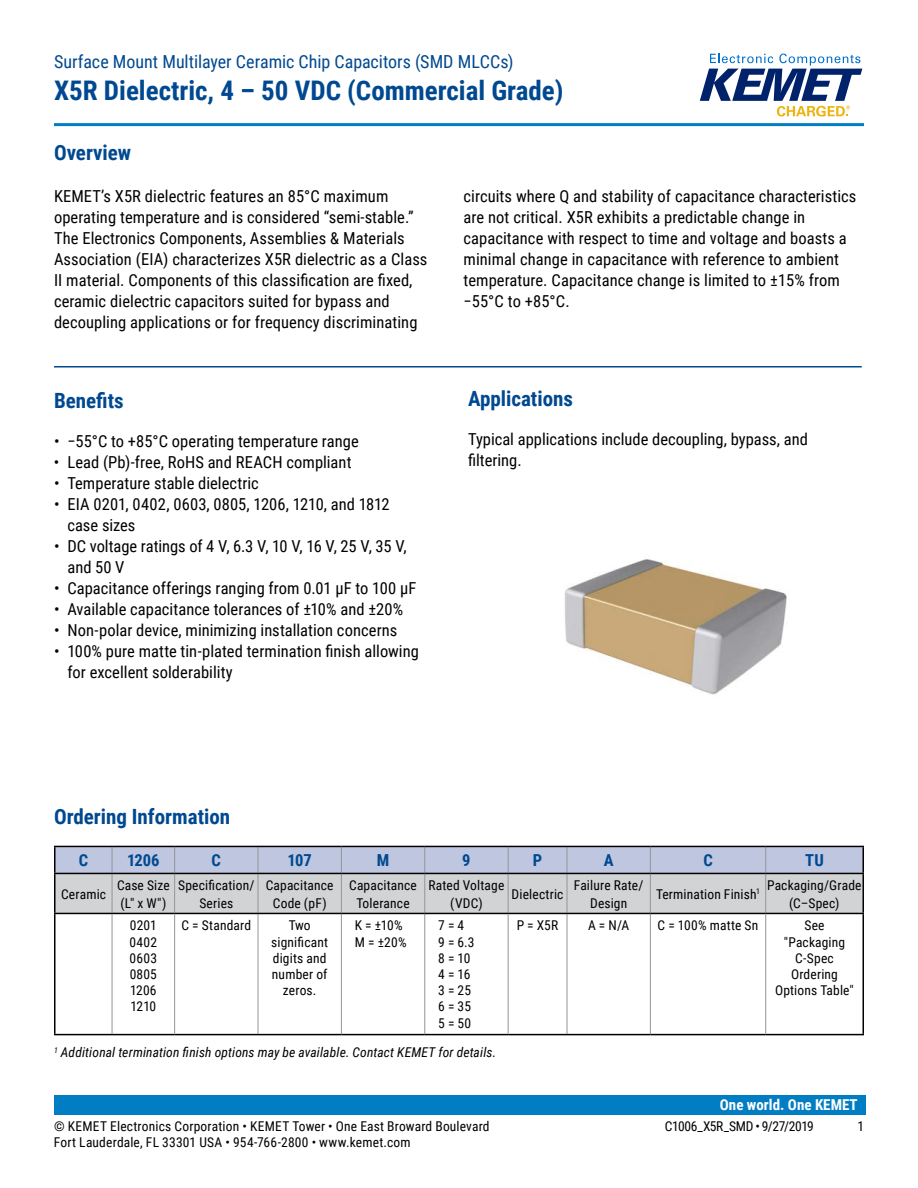
<style>
.page{position:relative;width:918px;height:1188px;background:#fff}
.page>*{position:absolute;margin:0;border:0;box-sizing:border-box;transform-origin:0 0}
.t1{font:700 27px "Roboto Condensed";color:#004990}
.t2{font:700 21px "Roboto Condensed";color:#004990}
.t3{font:18px "Roboto Condensed";color:#004990}
.t4{font:16.5px/21px "Roboto Condensed";letter-spacing:.005em;color:#000}
.t5{font:700 16.5px "Roboto Condensed";letter-spacing:-.005em;color:#004990}
.t6{font:700 15px "Roboto Condensed";color:#fff}
.t7{font:13.5px/16.2px "Roboto Condensed";letter-spacing:.015em;color:#000;text-align:center}
.t8{font:italic 13.5px "Roboto Condensed";letter-spacing:.01em;color:#000}
.t9{font:13.5px "Roboto Condensed";letter-spacing:-.025em;color:#000}
</style>
<div class="page">
<svg style="left:700px;top:54px;width:162px;height:63px"></svg>
<hr style="left:54px;top:123px;width:810px;height:3px;background:#007dc3">
<div style="left:54px;top:1095px;width:811px;height:20px;background:#007dc3"></div>
<hr style="left:54px;top:366px;width:808px;height:2px;background:#004990">
<svg style="left:56px;top:847px;width:806px;height:66px;background:#c6cad5"></svg>
<hr style="left:112px;top:874px;width:1px;height:39px;background:#939598">
<hr style="left:174px;top:874px;width:1px;height:39px;background:#939598">
<hr style="left:258px;top:874px;width:1px;height:39px;background:#939598">
<hr style="left:341px;top:874px;width:1px;height:39px;background:#939598">
<hr style="left:424px;top:874px;width:1px;height:39px;background:#939598">
<hr style="left:508px;top:874px;width:1px;height:39px;background:#939598">
<hr style="left:567px;top:874px;width:1px;height:39px;background:#939598">
<hr style="left:650px;top:874px;width:1px;height:39px;background:#939598">
<hr style="left:765px;top:874px;width:1px;height:39px;background:#939598">
<hr style="left:258px;top:914px;width:1px;height:120px;background:#939598">
<hr style="left:341px;top:914px;width:1px;height:120px;background:#939598">
<hr style="left:424px;top:914px;width:1px;height:120px;background:#939598">
<hr style="left:567px;top:914px;width:1px;height:120px;background:#939598">
<hr style="left:650px;top:914px;width:1px;height:120px;background:#939598">
<hr style="left:54px;top:874px;width:2px;height:39px;background:#000">
<hr style="left:862px;top:874px;width:2px;height:39px;background:#000">
<hr style="left:54px;top:846px;width:58px;height:1px;background:#000">
<hr style="left:54px;top:847px;width:2px;height:26px;background:#000">
<hr style="left:112px;top:846px;width:63px;height:1px;background:#000">
<hr style="left:175px;top:846px;width:83px;height:1px;background:#000">
<hr style="left:258px;top:846px;width:83px;height:1px;background:#000">
<hr style="left:341px;top:846px;width:84px;height:1px;background:#000">
<hr style="left:425px;top:846px;width:83px;height:1px;background:#000">
<hr style="left:508px;top:846px;width:59px;height:1px;background:#000">
<hr style="left:567px;top:846px;width:83px;height:1px;background:#000">
<hr style="left:650px;top:846px;width:116px;height:1px;background:#000">
<hr style="left:766px;top:846px;width:98px;height:1px;background:#000">
<hr style="left:862px;top:847px;width:2px;height:26px;background:#000">
<hr style="left:54px;top:873px;width:58px;height:1px;background:#000">
<hr style="left:112px;top:873px;width:63px;height:1px;background:#000">
<hr style="left:175px;top:873px;width:83px;height:1px;background:#000">
<hr style="left:258px;top:873px;width:83px;height:1px;background:#000">
<hr style="left:341px;top:873px;width:84px;height:1px;background:#000">
<hr style="left:425px;top:873px;width:83px;height:1px;background:#000">
<hr style="left:508px;top:873px;width:59px;height:1px;background:#000">
<hr style="left:567px;top:873px;width:83px;height:1px;background:#000">
<hr style="left:650px;top:873px;width:116px;height:1px;background:#000">
<hr style="left:766px;top:873px;width:98px;height:1px;background:#000">
<hr style="left:54px;top:913px;width:58px;height:1px;background:#000">
<hr style="left:54px;top:914px;width:2px;height:120px;background:#000">
<hr style="left:175px;top:913px;width:83px;height:1px;background:#000">
<hr style="left:258px;top:913px;width:83px;height:1px;background:#000">
<hr style="left:341px;top:913px;width:84px;height:1px;background:#000">
<hr style="left:425px;top:913px;width:83px;height:1px;background:#000">
<hr style="left:766px;top:913px;width:98px;height:1px;background:#000">
<hr style="left:862px;top:914px;width:2px;height:120px;background:#000">
<hr style="left:54px;top:1034px;width:58px;height:1px;background:#000">
<hr style="left:175px;top:1034px;width:83px;height:1px;background:#000">
<hr style="left:258px;top:1034px;width:83px;height:1px;background:#000">
<hr style="left:341px;top:1034px;width:84px;height:1px;background:#000">
<hr style="left:425px;top:1034px;width:83px;height:1px;background:#000">
<hr style="left:766px;top:1034px;width:98px;height:1px;background:#000">
<hr style="left:112px;top:913px;width:63px;height:1px;background:#000">
<hr style="left:112px;top:1034px;width:63px;height:1px;background:#000">
<hr style="left:112px;top:914px;width:1px;height:120px;background:#939598">
<hr style="left:174px;top:914px;width:1px;height:120px;background:#939598">
<hr style="left:508px;top:913px;width:59px;height:1px;background:#000">
<hr style="left:567px;top:913px;width:83px;height:1px;background:#000">
<hr style="left:650px;top:913px;width:116px;height:1px;background:#000">
<hr style="left:508px;top:1034px;width:59px;height:1px;background:#000">
<hr style="left:567px;top:1034px;width:83px;height:1px;background:#000">
<hr style="left:650px;top:1034px;width:116px;height:1px;background:#000">
<hr style="left:508px;top:914px;width:1px;height:120px;background:#939598">
<hr style="left:765px;top:914px;width:1px;height:120px;background:#939598">
<img style="left:564px;top:559px;width:223px;height:136px">
<p class="t3" style="left:54px;top:48px;width:461px">Surface Mount Multilayer Ceramic Chip Capacitors (SMD MLCCs)</p>
<h1 class="t1" style="left:54px;top:71px;width:511px">X5R Dielectric, 4 – 50 VDC (Commercial Grade)</h1>
<p class="t2" style="left:54px;top:138px;width:79px">Overview</p>
<p class="t4" style="left:54px;top:185px;width:375px">KEMET’s X5R dielectric features an 85°C maximum operating temperature and is considered “semi-stable.” The Electronics Components, Assemblies &amp; Materials Association (EIA) characterizes X5R dielectric as a Class II material. Components of this classification are fixed, ceramic dielectric capacitors suited for bypass and decoupling applications or for frequency discriminating</p>
<p class="t4" style="left:464px;top:185px;width:394px">circuits where Q and stability of capacitance characteristics are not critical. X5R exhibits a predictable change in capacitance with respect to time and voltage and boasts a minimal change in capacitance with reference to ambient temperature. Capacitance change is limited to ±15% from −55°C to +85°C.</p>
<p class="t2" style="left:54px;top:386px;width:71px">Benefits</p>
<p class="t4" style="left:54px;top:430px;width:306px">• −55°C to +85°C operating temperature range</p>
<p class="t4" style="left:54px;top:451px;width:299px">• Lead (Pb)-free, RoHS and REACH compliant</p>
<p class="t4" style="left:54px;top:472px;width:206px">• Temperature stable dielectric</p>
<p class="t4" style="left:67px;top:493px;width:324px;text-indent:-13px">• EIA 0201, 0402, 0603, 0805, 1206, 1210, and 1812 case sizes</p>
<p class="t4" style="left:67px;top:535px;width:341px;text-indent:-13px">• DC voltage ratings of 4 V, 6.3 V, 10 V, 16 V, 25 V, 35 V, and 50 V</p>
<p class="t4" style="left:54px;top:577px;width:364px">• Capacitance offerings ranging from 0.01 μF to 100 μF</p>
<p class="t4" style="left:54px;top:598px;width:351px">• Available capacitance tolerances of ±10% and ±20%</p>
<p class="t4" style="left:54px;top:619px;width:345px">• Non-polar device, minimizing installation concerns</p>
<p class="t4" style="left:67px;top:640px;width:353px;text-indent:-13px">• 100% pure matte tin-plated termination finish allowing for excellent solderability</p>
<p class="t2" style="left:468px;top:384px;width:107px">Applications</p>
<p class="t4" style="left:468px;top:428px;width:341px">Typical applications include decoupling, bypass, and filtering.</p>
<p class="t2" style="left:54px;top:801px;width:178px">Ordering Information</p>
<p class="t5" style="left:79px;top:849px;width:11px">C</p>
<p class="t5" style="left:127px;top:849px;width:34px">1206</p>
<p class="t5" style="left:212px;top:849px;width:11px">C</p>
<p class="t5" style="left:288px;top:849px;width:26px">107</p>
<p class="t5" style="left:377px;top:849px;width:14px">M</p>
<p class="t5" style="left:462px;top:849px;width:10px">9</p>
<p class="t5" style="left:533px;top:849px;width:11px">P</p>
<p class="t5" style="left:604px;top:849px;width:11px">A</p>
<p class="t5" style="left:703px;top:849px;width:11px">C</p>
<p class="t5" style="left:805px;top:849px;width:20px">TU</p>
<p class="t7" style="left:61px;top:885px;width:47px">Ceramic</p>
<p class="t7" style="left:117px;top:875px;width:54px;line-height:18px;text-align:left">Case Size (L" x W")</p>
<p class="t7" style="left:178px;top:875px;width:78px;line-height:18px">Specification/<br>Series</p>
<p class="t7" style="left:266px;top:875px;width:69px;line-height:18px">Capacitance<br>Code (pF)</p>
<p class="t7" style="left:349px;top:875px;width:69px;line-height:18px">Capacitance<br>Tolerance</p>
<p class="t7" style="left:428px;top:875px;width:77px;line-height:18px">Rated Voltage (VDC)</p>
<p class="t7" style="left:512px;top:885px;width:53px">Dielectric</p>
<p class="t7" style="left:574px;top:875px;width:71px;line-height:18px">Failure Rate/<br>Design</p>
<p class="t7" style="left:656px;top:885px;width:207px">Termination Finish<sup>1</sup> Packaging/Grade</p>
<p class="t7" style="left:789px;top:894px;width:52px">(C–Spec)</p>
<p class="t7" style="left:129px;top:917px;width:29px;text-align:justify">0201<br>0402<br>0603<br>0805<br>1206<br>1210</p>
<p class="t7" style="left:181px;top:917px;width:71px">C = Standard</p>
<p class="t7" style="left:271px;top:917px;width:58px">Two significant digits and number of zeros.</p>
<p class="t7" style="left:355px;top:917px;width:53px;text-align:left">K = ±10%<br>M = ±20%</p>
<p class="t7" style="left:438px;top:917px;width:38px;text-align:left">7 = 4<br>9 = 6.3<br>8 = 10<br>4 = 16<br>3 = 25<br>6 = 35<br>5 = 50</p>
<p class="t7" style="left:517px;top:917px;width:43px">P = X5R</p>
<p class="t7" style="left:588px;top:917px;width:43px">A = N/A</p>
<p class="t7" style="left:658px;top:917px;width:102px">C = 100% matte Sn</p>
<p class="t7" style="left:775px;top:917px;width:80px">See "Packaging<br>C-Spec<br>Ordering<br>Options Table"</p>
<p class="t8" style="left:54px;top:1043px;width:444px"><sup>1</sup> Additional termination finish options may be available. Contact KEMET for details.</p>
<p class="t6" style="left:720px;top:1094px;width:139px">One world. One KEMET</p>
<p class="t7" style="left:54px;top:1117px;width:437px">© KEMET Electronics Corporation • KEMET Tower • One East Broward Boulevard</p>
<p class="t9" style="left:665px;top:1116px;width:150px">C1006_X5R_SMD • 9/27/2019</p>
<p class="t7" style="left:857px;top:1117px;width:8px">1</p>
<p class="t7" style="left:54px;top:1133px;width:358px">Fort Lauderdale, FL 33301 USA • 954-766-2800 • www.kemet.com</p>
</div>
